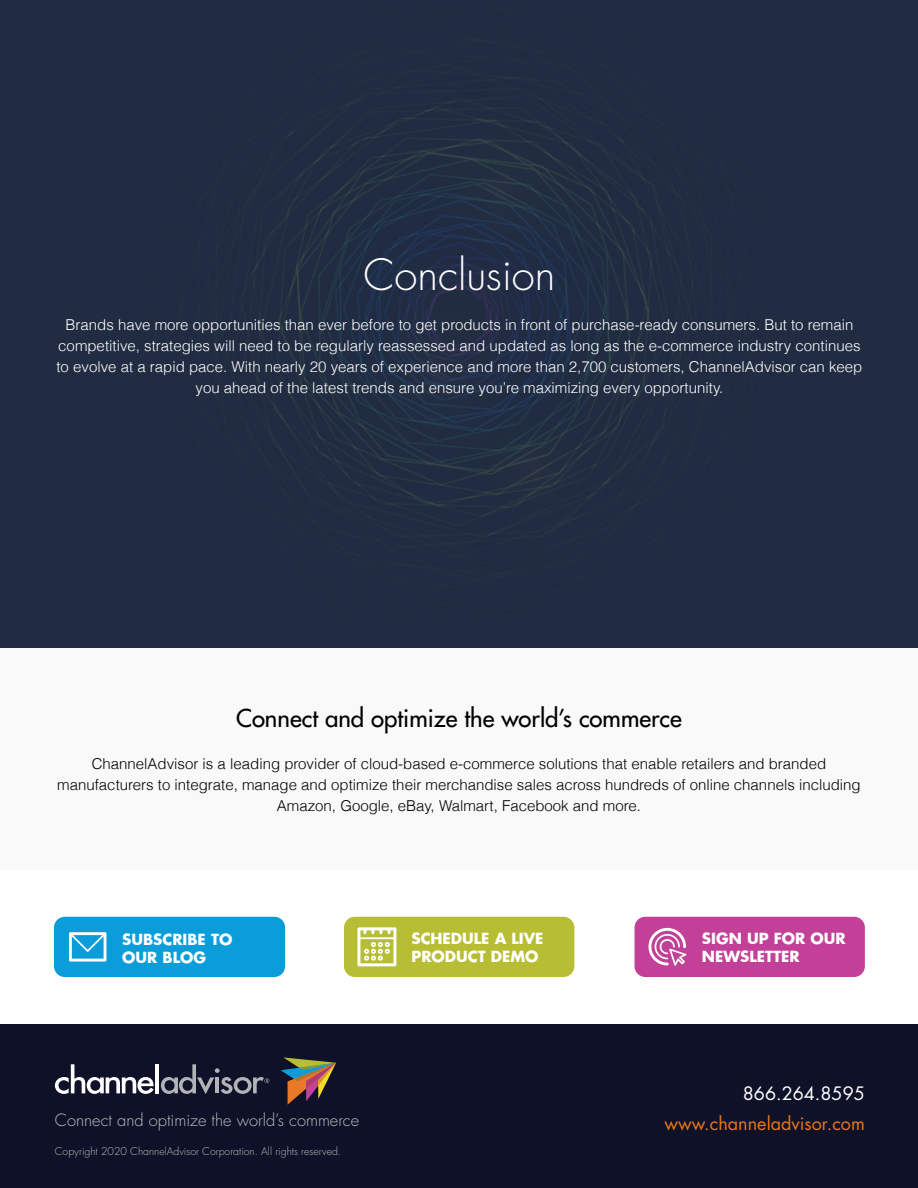
<style>
.page{position:relative;width:918px;height:1188px;background:#fff}
.page>*{position:absolute;margin:0;border:0;box-sizing:border-box;transform-origin:0 0}
.t1{font:300 42px "Futura Std";color:#fff}
.t2{font:500 24px "Futura Std";color:#000}
.t3{font:18px "Futura Std";color:#eb7713}
.t4{font:18px "Futura Std";color:#fff}
.t5{font:300 16.5px "Futura Std";color:#bcbebf}
.t6{font:300 15px/21px "Helvetica";color:#fff;text-align:center}
.t7{font:300 15px/21px "Helvetica";color:#000;text-align:center}
.t8{font:700 15px/18px "Futura";color:#fff}
.t9{font:300 10.5px "Futura Std";color:#bcbebf}
</style>
<div class="page">
<div style="left:0;top:0;width:918px;height:648px;background:#212b41"></div>
<div style="left:0;top:1024px;width:918px;height:164px;background:#0f1129"></div>
<svg style="left:281px;top:1057px;width:55px;height:48px"></svg>
<svg style="left:55px;top:1064px;width:99px;height:30px"></svg>
<hr style="left:155px;top:1064px;width:4px;height:29px;background:#fff">
<svg style="left:161px;top:1064px;width:108px;height:30px"></svg>
<div style="left:344px;top:917px;width:230px;height:60px;background:#b7be33;border-radius:11px"></div>
<svg style="left:357px;top:927px;width:39px;height:39px"></svg>
<div style="left:635px;top:917px;width:230px;height:60px;background:#c24097;border-radius:11px"></div>
<svg style="left:648px;top:928px;width:38px;height:38px"></svg>
<div style="left:54px;top:917px;width:231px;height:60px;background:#0a9dd9;border-radius:11px"></div>
<svg style="left:69px;top:932px;width:37px;height:30px"></svg>
<div style="left:0;top:648px;width:918px;height:221px;background:#f9f9f9"></div>
<p class="t1" style="left:363px;top:249px;width:193px">Conclusion</p>
<p class="t6" style="left:56px;top:313px;width:807px">Brands have more opportunities than ever before to get products in front of purchase-ready consumers. But to remain competitive, strategies will need to be regularly reassessed and updated as long as the e-commerce industry continues to evolve at a rapid pace. With nearly 20 years of experience and more than 2,700 customers, ChannelAdvisor can keep you ahead of the latest trends and ensure you’re maximizing every opportunity.</p>
<p class="t2" style="left:236px;top:703px;width:447px">Connect and optimize the world’s commerce</p>
<p class="t7" style="left:57px;top:752px;width:805px">ChannelAdvisor is a leading provider of cloud-based e-commerce solutions that enable retailers and branded manufacturers to integrate, manage and optimize their merchandise sales across hundreds of online channels including<br>Amazon, Google, eBay, Walmart, Facebook and more.</p>
<p class="t8" style="left:122px;top:930px;width:112px">SUBSCRIBE TO<br>OUR BLOG</p>
<p class="t5" style="left:55px;top:1110px;width:306px">Connect and optimize the world’s commerce</p>
<p class="t9" style="left:55px;top:1145px;width:288px">Copyright 2020 ChannelAdvisor Corporation. All rights reserved.</p>
<p class="t8" style="left:411px;top:929px;width:134px">SCHEDULE A LIVE<br>PRODUCT DEMO</p>
<p class="t8" style="left:702px;top:929px;width:145px">SIGN UP FOR OUR<br>NEWSLETTER</p>
<p class="t4" style="left:743px;top:1082px;width:123px">866.264.8595</p>
<p class="t3" style="left:664px;top:1112px;width:202px">www.channeladvisor.com</p>
</div>
